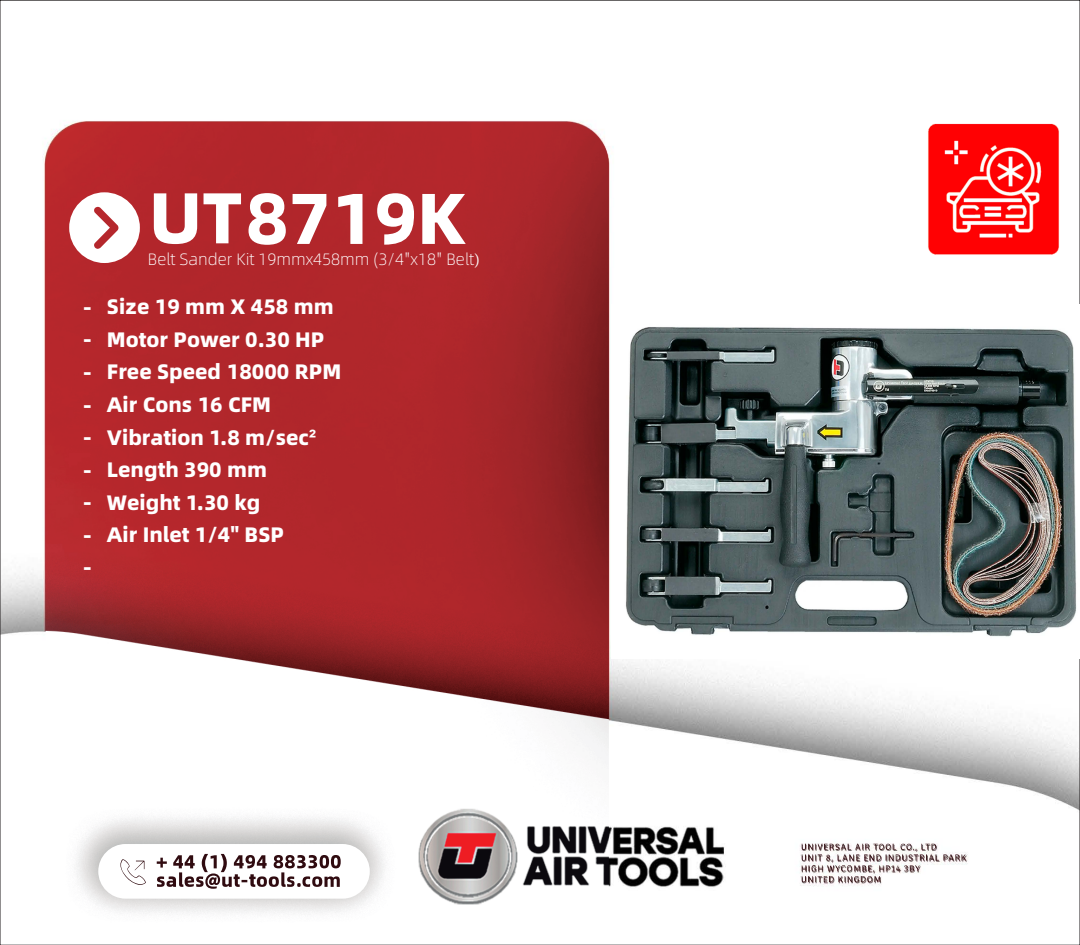
<style>
.page{position:relative;width:1080px;height:945px;background:#fff}
.page>*{position:absolute;margin:0;border:0;box-sizing:border-box;transform-origin:0 0}
.t1{font:800 72px "Alibaba Sans";color:#fff}
.t2{font:800 21px/32.5px "Alibaba Sans";color:#fff;text-align:justify}
.t3{font:300 16.5px "Alibaba Sans";color:#fff}
.s1{font-family:"Minion Pro";font-weight:400}
.s2{font-family:"Arial";font-weight:700}
</style>
<div class="page">
<img style="left:2px;top:120px;width:1076px;height:768px">
<img style="left:46px;top:122px;width:563px;height:792px">
<img style="left:802px;top:844px;width:134px;height:17px">
<img style="left:98px;top:844px;width:272px;height:55px;border-radius:27px">
<img style="left:157px;top:854px;width:184px;height:18px">
<img style="left:120px;top:859px;width:26px;height:27px">
<img style="left:69px;top:192px;width:71px;height:71px">
<img style="left:927px;top:123px;width:134px;height:134px">
<img style="left:611px;top:305px;width:467px;height:354px">
<p class="t2" style="left:83px;top:293px;width:11px">- - - - - - - - -</p>
<h1 class="t1" style="left:149px;top:188px;width:318px">UT8719K</h1>
<p class="t3" style="left:148px;top:247px;width:333px">Belt Sander Kit 19mmx458mm (3/4"x18" Belt<span class="s1">)</span></p>
<p class="t2" style="left:107px;top:292px;width:236px;text-align:left">Size 19 mm X 458 mm<br>Motor Power 0.30 HP<br>Free Speed 18000 RPM<br>Air Cons 16 CFM<br>Vibration 1.8 m/sec<span class="s2">²<br></span>Length 390 mm<br>Weight 1.30 kg<br>Air Inlet 1/4" BSP</p>
</div>
